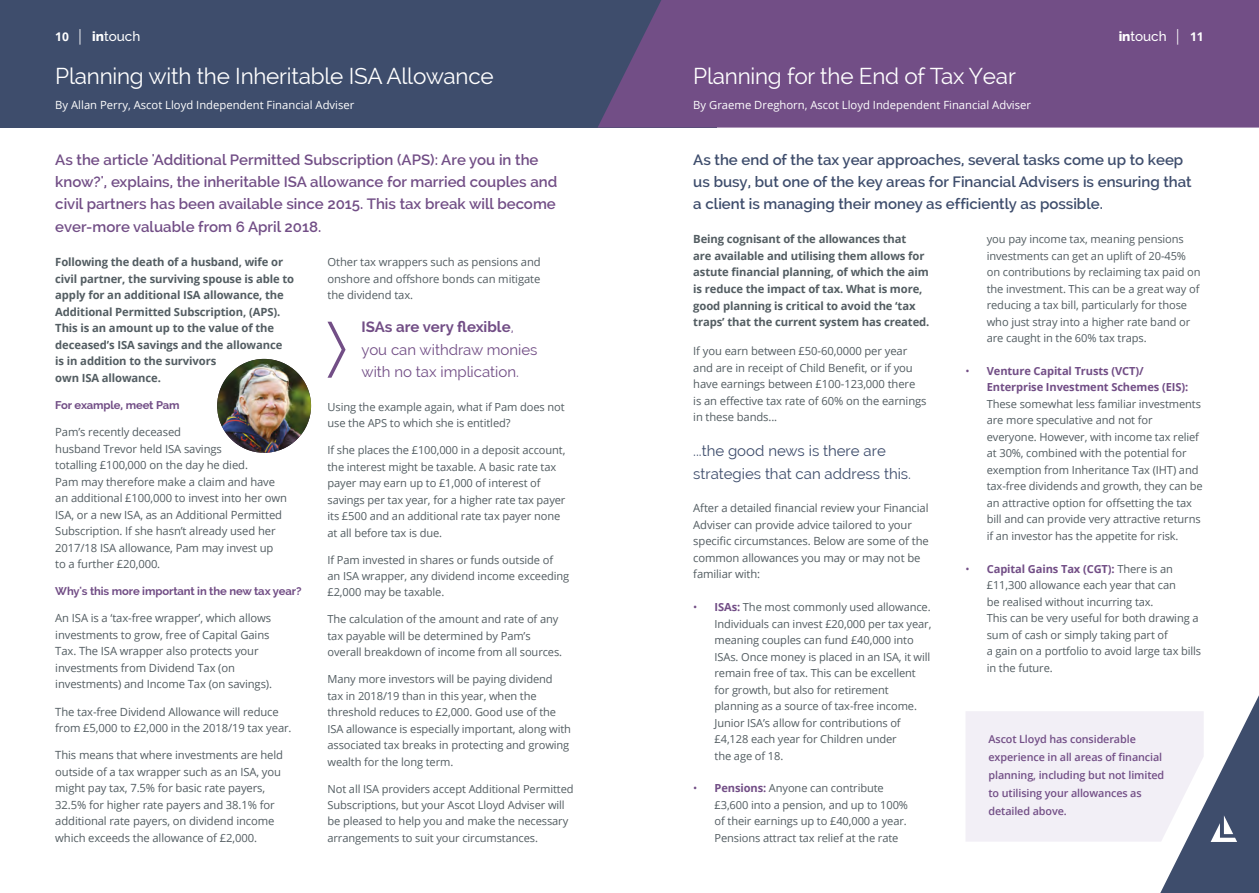
<style>
.page{position:relative;width:1259px;height:893px;background:#fff}
.page>*{position:absolute;margin:0;border:0;box-sizing:border-box;transform-origin:0 0}
.t1{font:22.5px "Raleway";letter-spacing:-.01em;color:#fff}
.t2{font:600 15px/22.4px "Raleway";color:#724e86}
.t3{font:600 15px/22.4px "Raleway";color:#3e4d6c}
.t4{font:15px/22.5px "Raleway";color:#724e86}
.t5{font:15px/22.5px "Raleway";color:#3e4d6c}
.t6{font:500 13.5px "Raleway";color:#fff}
.t7{font:11.25px/16.5px "Open Sans";letter-spacing:-.01em;color:#535d62}
.t8{font:700 11.25px/16.5px "Open Sans";letter-spacing:-.01em;color:#535d62}
.t9{font:11.25px "Open Sans";color:#fff}
.t10{font:700 11.25px "Raleway";letter-spacing:-.01em;color:#724e86}
.t11{font:11.1px/16.5px "Open Sans";letter-spacing:-.01em;color:#535d62}
.t12{font:700 11.1px/16.5px "Open Sans";letter-spacing:-.01em;color:#724e86}
.t13{font:600 10.8px/18px "Open Sans";letter-spacing:-.01em;color:#724e86}
.s1{font-family:"Open Sans";font-weight:700;font-size:12px}
.s2{font-family:"Open Sans";font-weight:400;font-size:15.6px}
.s3{font-weight:800}
.s4{font-weight:700}
.s5{color:#724e86}
.s6{font-weight:700;color:#724e86}
.s7{font-weight:400}
</style>
<div class="page">
<div style="left:0;top:0;width:716px;height:128px;background:#3e4d6c"></div>
<div style="left:598px;top:0;width:661px;height:128px;background:#724e86"></div>
<svg style="left:327px;top:322px;width:18px;height:56px"></svg>
<img style="left:217px;top:359px;width:94px;height:94px;border-radius:47px">
<svg style="left:966px;top:695px;width:293px;height:198px"></svg>
<p class="t6" style="left:55px;top:29px;width:87px"><span class="s1">10</span> <span class="s2">|</span> <span class="s3">in</span>touch</p>
<p class="t6" style="left:1118px;top:29px;width:87px"><span class="s3">in</span>touch <span class="s2">|</span> <span class="s1">11</span></p>
<h1 class="t1" style="left:55px;top:63px;width:440px">Planning with the Inheritable ISA Allowance</h1>
<h1 class="t1" style="left:693px;top:63px;width:324px">Planning for the End of Tax Year</h1>
<p class="t9" style="left:55px;top:97px;width:301px">By Allan Perry, Ascot Lloyd Independent Financial Adviser</p>
<p class="t9" style="left:693px;top:97px;width:339px">By Graeme Dreghorn, Ascot Lloyd Independent Financial Adviser</p>
<p class="t2" style="left:55px;top:148px;width:503px">As the article 'Additional Permitted Subscription (APS): Are you in the know?', explains, the inheritable ISA allowance for married couples and civil partners has been available since 2015. This tax break will become ever-more valuable from 6 April 2018.</p>
<h2 class="t3" style="left:693px;top:148px;width:500px">As the end of the tax year approaches, several tasks come up to keep us busy, but one of the key areas for Financial Advisers is ensuring that a client is managing their money as efficiently as possible.</h2>
<p class="t7" style="left:327px;top:254px;width:215px;text-align:justify">Other tax wrappers such as pensions and onshore and offshore bonds can mitigate the dividend tax.</p>
<h2 class="t4" style="left:361px;top:316px;width:177px"><span class="s4">ISAs are very flexible</span>, you can withdraw monies with no tax implication.</h2>
<p class="t11" style="left:327px;top:398px;width:239px">Using the example again, what if Pam does not use the APS to which she is entitled?</p>
<p class="t11" style="left:327px;top:442px;width:239px">If she places the £100,000 in a deposit account, the interest might be taxable. A basic rate tax payer may earn up to £1,000 of interest of savings per tax year, for a higher rate tax payer its £500 and an additional rate tax payer none at all before tax is due.</p>
<p class="t11" style="left:327px;top:551px;width:243px">If Pam invested in shares or funds outside of<br>an ISA wrapper, any dividend income exceeding £2,000 may be taxable.</p>
<p class="t11" style="left:327px;top:611px;width:236px">The calculation of the amount and rate of any tax payable will be determined by Pam’s overall breakdown of income from all sources.</p>
<p class="t11" style="left:327px;top:671px;width:245px">Many more investors will be paying dividend tax in 2018/19 than in this year, when the threshold reduces to £2,000. Good use of the ISA allowance is especially important, along with associated tax breaks in protecting and growing wealth for the long term.</p>
<p class="t11" style="left:327px;top:780px;width:248px">Not all ISA providers accept Additional Permitted Subscriptions, but your Ascot Lloyd Adviser will be pleased to help you and make the necessary arrangements to suit your circumstances.</p>
<p class="t8" style="left:693px;top:231px;width:238px">Being cognisant of the allowances that<br>are available and utilising them allows for astute financial planning, of which the aim is reduce the impact of tax. What is more, good planning is critical to avoid the ‘tax traps’ that the current system has created.</p>
<p class="t7" style="left:693px;top:343px;width:235px">If you earn between £50-60,0000 per year and are in receipt of Child Benefit, or if you have earnings between £100-123,000 there<br>is an effective tax rate of 60% on the earnings in these bands...</p>
<h2 class="t5" style="left:693px;top:440px;width:219px">...the good news is there are strategies that can address this.</h2>
<p class="t7" style="left:693px;top:500px;width:237px">After a detailed financial review your Financial Adviser can provide advice tailored to your specific circumstances. Below are some of the common allowances you may or may not be familiar with:</p>
<p class="t11" style="left:714px;top:598px;width:218px;text-indent:-21px"><span class="s5">•</span> <span class="s6">ISAs:</span> The most commonly used allowance.<br>Individuals can invest £20,000 per tax year, meaning couples can fund £40,000 into ISAs. Once money is placed in an ISA, it will remain free of tax. This can be excellent for growth, but also for retirement planning as a source of tax-free income.<br>Junior ISA’s allow for contributions of £4,128 each year for Children under<br>the age of 18.</p>
<p class="t11" style="left:714px;top:780px;width:195px;text-indent:-21px"><span class="s5">•</span> <span class="s6">Pensions:</span> Anyone can contribute £3,600 into a pension, and up to 100% of their earnings up to £40,000 a year.<br>Pensions attract tax relief at the rate</p>
<p class="t11" style="left:986px;top:231px;width:215px">you pay income tax, meaning pensions investments can get an uplift of 20-45% on contributions by reclaiming tax paid on the investment. This can be a great way of reducing a tax bill, particularly for those who just stray into a higher rate band or are caught in the 60% tax traps.</p>
<p class="t12" style="left:986px;top:362px;width:203px;text-indent:-21px"><span class="s7">•</span> Venture Capital Trusts (VCT)/<br>Enterprise Investment Schemes (EIS):</p>
<p class="t11" style="left:986px;top:395px;width:217px">These somewhat less familiar investments are more speculative and not for everyone. However, with income tax relief at 30%, combined with the potential for exemption from Inheritance Tax (IHT) and tax-free dividends and growth, they can be an attractive option for offsetting the tax bill and can provide very attractive returns if an investor has the appetite for risk.</p>
<p class="t11" style="left:986px;top:560px;width:216px;text-indent:-21px"><span class="s5">•</span> <span class="s6">Capital Gains Tax (CGT):</span> There is an £11,300 allowance each year that can<br>be realised without incurring tax.<br>This can be very useful for both drawing a sum of cash or simply taking part of<br>a gain on a portfolio to avoid large tax bills in the future.</p>
<p class="t8" style="left:55px;top:254px;width:240px">Following the death of a husband, wife or civil partner, the surviving spouse is able to apply for an additional ISA allowance, the Additional Permitted Subscription, (APS).<br>This is an amount up to the value of the deceased’s ISA savings and the allowance<br>is in addition to the survivors<br>own ISA allowance.</p>
<p class="t10" style="left:55px;top:399px;width:126px">For example, meet Pam</p>
<p class="t7" style="left:55px;top:423px;width:233px">Pam’s recently deceased<br>husband Trevor held ISA savings<br>totalling £100,000 on the day he died.<br>Pam may therefore make a claim and have an additional £100,000 to invest into her own ISA, or a new ISA, as an Additional Permitted Subscription. If she hasn’t already used her 2017/18 ISA allowance, Pam may invest up to a further £20,000.</p>
<p class="t10" style="left:55px;top:585px;width:248px">Why's this more important in the new tax year?</p>
<p class="t7" style="left:55px;top:610px;width:218px">An ISA is a ‘tax-free wrapper’, which allows investments to grow, free of Capital Gains Tax. The ISA wrapper also protects your investments from Dividend Tax (on investments) and Income Tax (on savings).</p>
<p class="t7" style="left:55px;top:703px;width:238px">The tax-free Dividend Allowance will reduce from £5,000 to £2,000 in the 2018/19 tax year.</p>
<p class="t7" style="left:55px;top:747px;width:229px">This means that where investments are held outside of a tax wrapper such as an ISA, you might pay tax, 7.5% for basic rate payers, 32.5% for higher rate payers and 38.1% for additional rate payers, on dividend income which exceeds the allowance of £2,000.</p>
<p class="t13" style="left:988px;top:730px;width:177px">Ascot Lloyd has considerable experience in all areas of financial planning, including but not limited to utilising your allowances as detailed above.</p>
</div>
